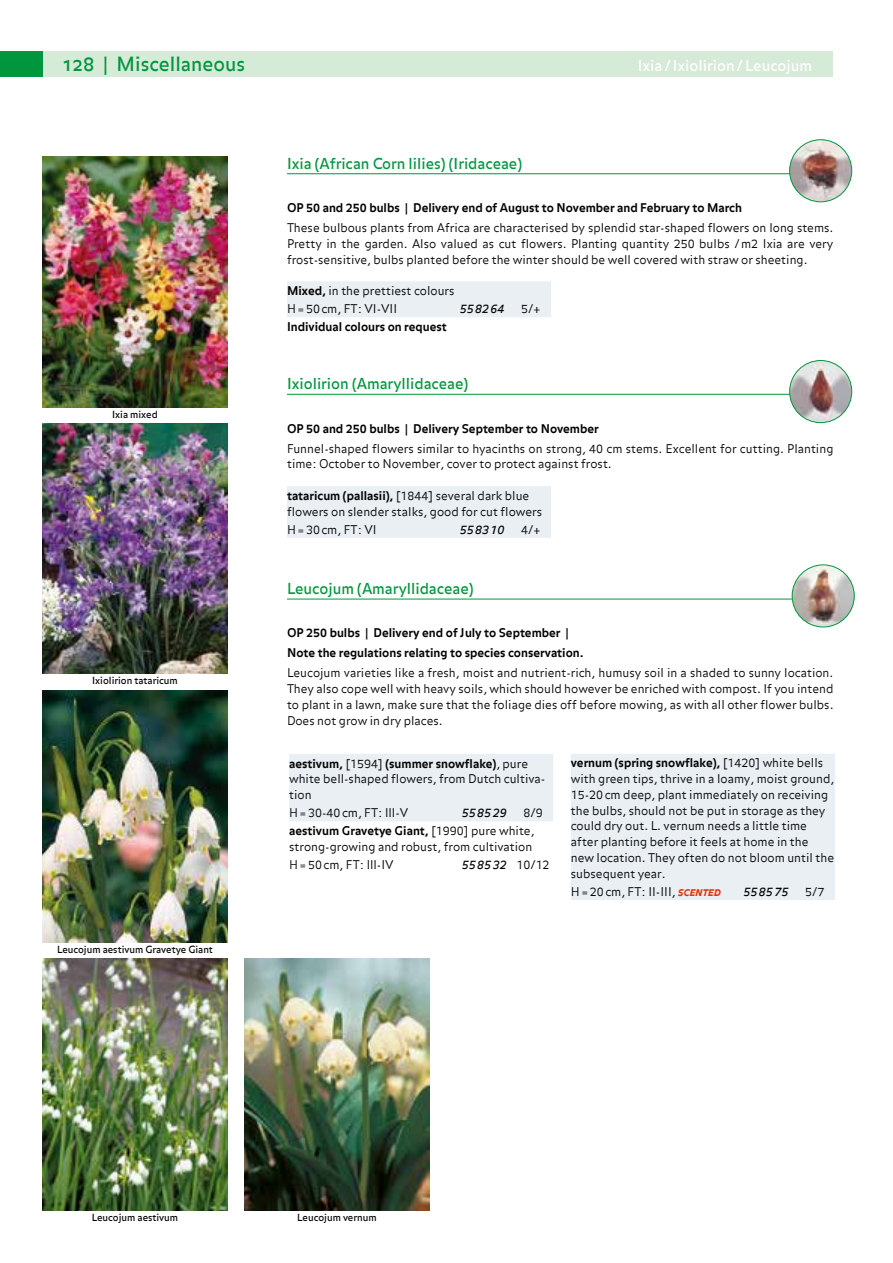
<style>
.page{position:relative;width:893px;height:1263px;background:#fff}
.page>*{position:absolute;margin:0;border:0;box-sizing:border-box;transform-origin:0 0}
.t1{font:19.5px "Balance OT";color:#00963e}
.t2{font:15px "Balance OT";color:#00963e}
.t3{font:15px "Balance OT";color:#fff}
.t4{font:300 12px/15.8px "Balance";color:#000}
.t5{font:700 12px/20px "Balance";color:#000}
.t6{font:italic 12px "Balance";color:#000}
.t7{font:9.75px "Balance OT";color:#000}
.s1{font-weight:700}
.s2{font-family:"Balance Bold Caps";font-weight:400;font-style:italic;color:#e63009}
.s3{font-weight:300}
.s4{font-weight:300;font-style:normal}
</style>
<div class="page">
<div style="left:43px;top:51px;width:790px;height:26px;background:#d6ead8"></div>
<div style="left:0;top:51px;width:43px;height:26px;background:#00963e"></div>
<hr style="left:287px;top:173px;width:546px;height:1px;background:#00963e">
<hr style="left:287px;top:394px;width:546px;height:1px;background:#00963e">
<hr style="left:287px;top:599px;width:505px;height:1px;background:#00963e">
<img style="left:790px;top:140px;width:62px;height:62px;border-radius:31px">
<div style="left:789px;top:139px;width:63px;height:63px;border:1px solid #00963e;border-radius:50%"></div>
<div style="left:287px;top:281px;width:264px;height:36px;background:#eaeff3"></div>
<img style="left:43px;top:156px;width:184px;height:251px">
<img style="left:790px;top:360px;width:62px;height:63px;border-radius:31px">
<div style="left:789px;top:360px;width:63px;height:63px;border:1px solid #00963e;border-radius:50%"></div>
<div style="left:287px;top:486px;width:264px;height:52px;background:#eaeff3"></div>
<img style="left:792px;top:565px;width:62px;height:61px">
<div style="left:792px;top:564px;width:63px;height:63px;border:1px solid #00963e;border-radius:50%"></div>
<div style="left:289px;top:754px;width:264px;height:67px;background:#eaeff3"></div>
<div style="left:571px;top:754px;width:264px;height:146px;background:#eaeff3"></div>
<img style="left:43px;top:958px;width:184px;height:253px">
<img style="left:43px;top:691px;width:184px;height:252px">
<img style="left:244px;top:958px;width:185px;height:252px">
<img style="left:43px;top:423px;width:184px;height:251px">
<h1 class="t1" style="left:64px;top:53px;width:183px">128 | Miscellaneous</h1>
<p class="t3" style="left:638px;top:57px;width:176px">Ixia/ Ixiolirion/Leucojum</p>
<p class="t2" style="left:287px;top:154px;width:237px">Ixia (African Corn lilies) (Iridaceae)</p>
<p class="t5" style="left:287px;top:198px;width:456px">OP 50 and 250 bulbs | Delivery end of August to November and February to March</p>
<p class="t4" style="left:287px;top:221px;width:548px;text-align:justify">These bulbous plants from Africa are characterised by splendid star-shaped flowers on long stems.<br>Pretty in the garden. Also valued as cut flowers. Planting quantity 250 bulbs /m2 Ixia are very frost-sensitive, bulbs planted before the winter should be well covered with straw or sheeting.</p>
<p class="t4" style="left:287px;top:282px;width:169px;line-height:18px"><span class="s1">Mixed,</span> in the prettiest colours<br>H=50cm, FT: VI-VII</p>
<p class="t6" style="left:460px;top:302px;width:46px">558264</p>
<p class="t4" style="left:521px;top:302px;width:21px">5/+</p>
<p class="t5" style="left:287px;top:317px;width:161px">Individual colours on request</p>
<p class="t7" style="left:112px;top:409px;width:47px">Ixia mixed</p>
<p class="t7" style="left:92px;top:675px;width:87px">Ixiolirion tataricum</p>
<p class="t7" style="left:57px;top:944px;width:157px">Leucojum aestivum Gravetye Giant</p>
<p class="t2" style="left:287px;top:375px;width:183px">Ixiolirion (Amaryllidaceae)</p>
<p class="t5" style="left:287px;top:419px;width:313px">OP 50 and 250 bulbs | Delivery September to November</p>
<p class="t4" style="left:287px;top:441px;width:548px">Funnel-shaped flowers similar to hyacinths on strong, 40 cm stems. Excellent for cutting. Planting time: October to November, cover to protect against frost.</p>
<p class="t4" style="left:287px;top:488px;width:257px"><span class="s1">tataricum (pallasii),</span> [1844] several dark blue flowers on slender stalks, good for cut flowers</p>
<p class="t4" style="left:287px;top:522px;width:91px">H=30cm, FT: VI</p>
<p class="t6" style="left:460px;top:522px;width:46px">558310</p>
<p class="t4" style="left:521px;top:522px;width:21px">4/+</p>
<p class="t2" style="left:287px;top:580px;width:188px">Leucojum (Amaryllidaceae)</p>
<p class="t5" style="left:287px;top:624px;width:298px">OP 250 bulbs | Delivery end of July to September |<br>Note the regulations relating to species conservation.</p>
<p class="t4" style="left:287px;top:666px;width:548px;text-align:justify">Leucojum varieties like a fresh, moist and nutrient-rich, humusy soil in a shaded to sunny location.<br>They also cope well with heavy soils, which should however be enriched with compost. If you intend to plant in a lawn, make sure that the foliage dies off before mowing, as with all other flower bulbs.<br>Does not grow in dry places.</p>
<p class="t4" style="left:289px;top:756px;width:258px"><span class="s1">aestivum,</span> [1594] <span class="s1">(summer snowflake)</span>, pure white bell-shaped flowers, from Dutch cultiva&shy;tion</p>
<p class="t4" style="left:289px;top:806px;width:121px">H=30-40cm, FT: lll-V</p>
<p class="t6" style="left:462px;top:806px;width:46px">558529</p>
<p class="t4" style="left:571px;top:756px;width:265px"><span class="s1">vernum (spring snowflake),</span> [1420] white bells with green tips, thrive in a loamy, moist ground, 15-20cm deep, plant immediately on receiving the bulbs, should not be put in storage as they could dry out. L. vernum needs a little time after planting before it feels at home in the new location. They often do not bloom until the subsequent year.</p>
<p class="t4" style="left:571px;top:884px;width:152px">H=20cm, FT: II-III, <span class="s2">scented</span></p>
<p class="t6" style="left:743px;top:884px;width:46px">558575</p>
<p class="t4" style="left:805px;top:884px;width:21px">5/7</p>
<p class="t5" style="left:289px;top:804px;width:255px;line-height:18px;text-indent:234px"><span class="s3">8/9 </span>aestivum Gravetye Giant, <span class="s3">[1990] pure white,</span></p>
<p class="t4" style="left:289px;top:838px;width:245px;line-height:18px">strong-growing and robust, from cultivation<br>H=50cm, FT: lll-IV</p>
<p class="t6" style="left:462px;top:857px;width:89px">558532 <span class="s4">10/12</span></p>
<p class="t7" style="left:92px;top:1212px;width:88px">Leucojum aestivum</p>
<p class="t7" style="left:297px;top:1212px;width:81px">Leucojum vernum</p>
</div>
